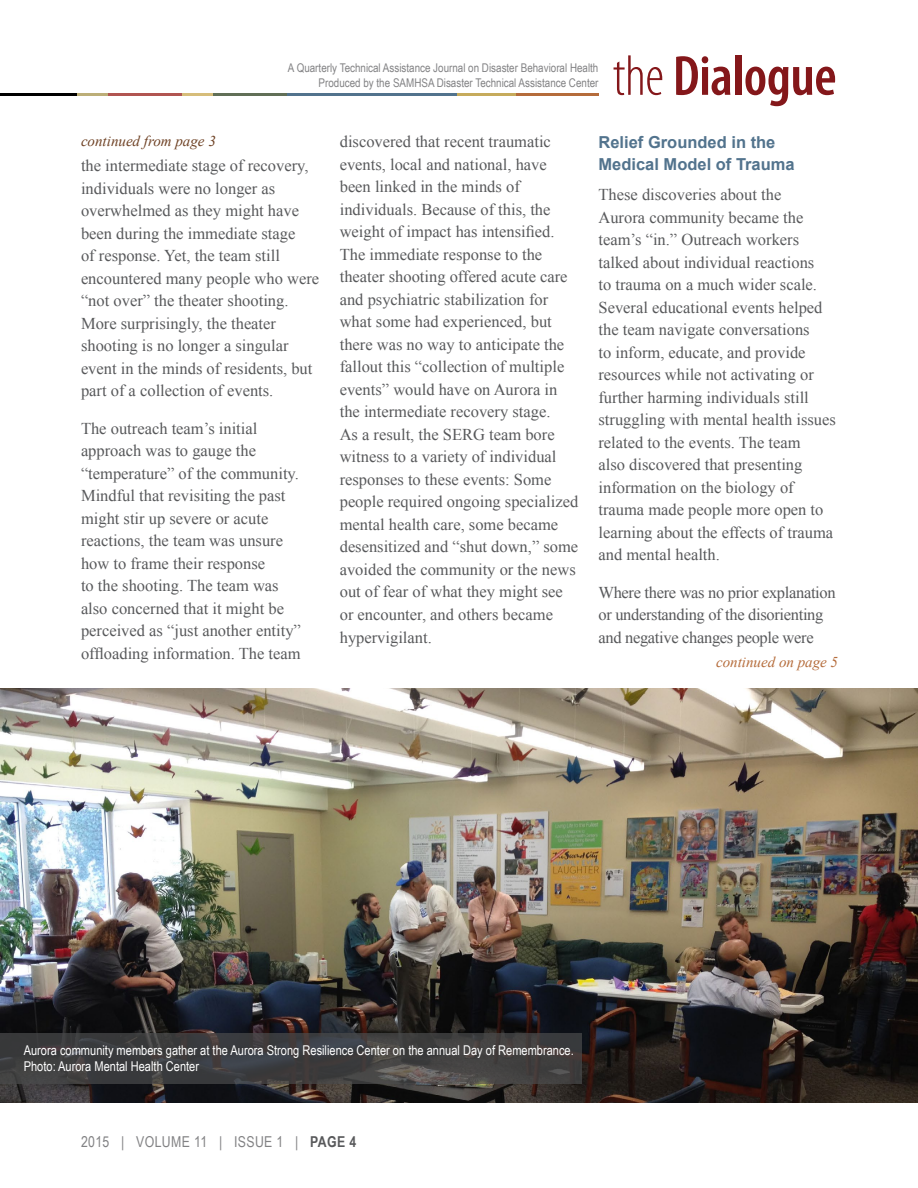
<style>
.page{position:relative;width:918px;height:1188px;background:#fff}
.page>*{position:absolute;margin:0;border:0;box-sizing:border-box;transform-origin:0 0}
.t1{font:600 condensed 57px "Myriad Pro";letter-spacing:-.01em;color:#84171a}
.Body_Text{font:16.5px/22.5px "Times New Roman";color:#58595b}
.Body_Text-2{font:16.5px/22.5px "Times New Roman";letter-spacing:-.02em;color:#58595b}
.Heading_2{font:700 16.5px/22.5px "Arial";color:#52738d}
.t2{font:15px "Arial Narrow";letter-spacing:.025em;color:#828284}
.t3{font:italic 15px "Times New Roman";color:#6f4225}
.t4{font:italic 15px "Times New Roman";color:#b56c3b}
.t5{font:13.5px/16.2px "Arial Narrow";color:#fff}
.t6{font:12px/14.2px "Arial Narrow";color:#828284;text-align:right}
.s1{font-weight:300}
.s2{font-weight:700;color:#58595b}
</style>
<div class="page">
<hr style="left:515px;top:93px;width:83px;height:3px;background:#b56c3b">
<hr style="left:287px;top:93px;width:172px;height:3px;background:#52738d">
<hr style="left:457px;top:93px;width:59px;height:3px;background:#c6ab5c">
<hr style="left:212px;top:93px;width:75px;height:3px;background:#616f57">
<hr style="left:107px;top:93px;width:75px;height:3px;background:#b15551">
<hr style="left:182px;top:93px;width:30px;height:3px;background:#d6bd7a">
<hr style="left:0;top:93px;width:77px;height:3px;background:#000">
<hr style="left:77px;top:93px;width:31px;height:3px;background:#bcae78">
<img style="left:0;top:689px;width:918px;height:413px">
<svg style="left:0;top:1033px;width:581px;height:51px;background:#403f40"></svg>
<p class="t6" style="left:288px;top:61px;width:312px">A Quarterly Technical Assistance Journal on Disaster Behavioral Health<br>Produced by the SAMHSA Disaster Technical Assistance Center</p>
<h1 class="t1" style="left:613px;top:45px;width:225px"><span class="s1">the</span> Dialogue</h1>
<p class="t3" style="left:81px;top:131px;width:136px">continued from page 3</p>
<p class="Body_Text" style="left:81px;top:154px;width:240px">the intermediate stage of recovery, individuals were no longer as overwhelmed as they might have been during the immediate stage<br>of response. Yet, the team still encountered many people who were “not over” the theater shooting.<br>More surprisingly, the theater shooting is no longer a singular event in the minds of residents, but part of a collection of events.</p>
<p class="Body_Text" style="left:81px;top:417px;width:221px">The outreach team’s initial approach was to gauge the “temperature” of the community.<br>Mindful that revisiting the past might stir up severe or acute reactions, the team was unsure how to frame their response<br>to the shooting. The team was also concerned that it might be perceived as “just another entity” offloading information. The team</p>
<p class="Body_Text" style="left:340px;top:130px;width:240px">discovered that recent traumatic events, local and national, have been linked in the minds of individuals. Because of this, the weight of impact has intensified.<br>The immediate response to the theater shooting offered acute care and psychiatric stabilization for what some had experienced, but there was no way to anticipate the fallout this “collection of multiple events” would have on Aurora in the intermediate recovery stage.<br>As a result, the SERG team bore witness to a variety of individual responses to these events: Some people required ongoing specialized mental health care, some became desensitized and “shut down,” some avoided the community or the news out of fear of what they might see or encounter, and others became hypervigilant.</p>
<h2 class="Heading_2" style="left:598px;top:131px;width:198px">Relief Grounded in the<br>Medical Model of Trauma</h2>
<p class="Body_Text" style="left:598px;top:183px;width:239px">These discoveries about the<br>Aurora community became the team’s “in.” Outreach workers talked about individual reactions<br>to trauma on a much wider scale.<br>Several educational events helped the team navigate conversations<br>to inform, educate, and provide resources while not activating or further harming individuals still struggling with mental health issues related to the events. The team<br>also discovered that presenting information on the biology of trauma made people more open to learning about the effects of trauma and mental health.</p>
<p class="Body_Text-2" style="left:598px;top:581px;width:239px">Where there was no prior explanation or understanding of the disorienting and negative changes people were</p>
<p class="t4" style="left:716px;top:651px;width:124px">continued on page 5</p>
<p class="t5" style="left:24px;top:1041px;width:552px">Aurora community members gather at the Aurora Strong Resilience Center on the annual Day of Remembrance.<br>Photo: Aurora Mental Health Center</p>
<p class="t2" style="left:81px;top:1131px;width:277px">2015 | VOLUME 11 | ISSUE 1 | <span class="s2">PAGE 4</span></p>
</div>
